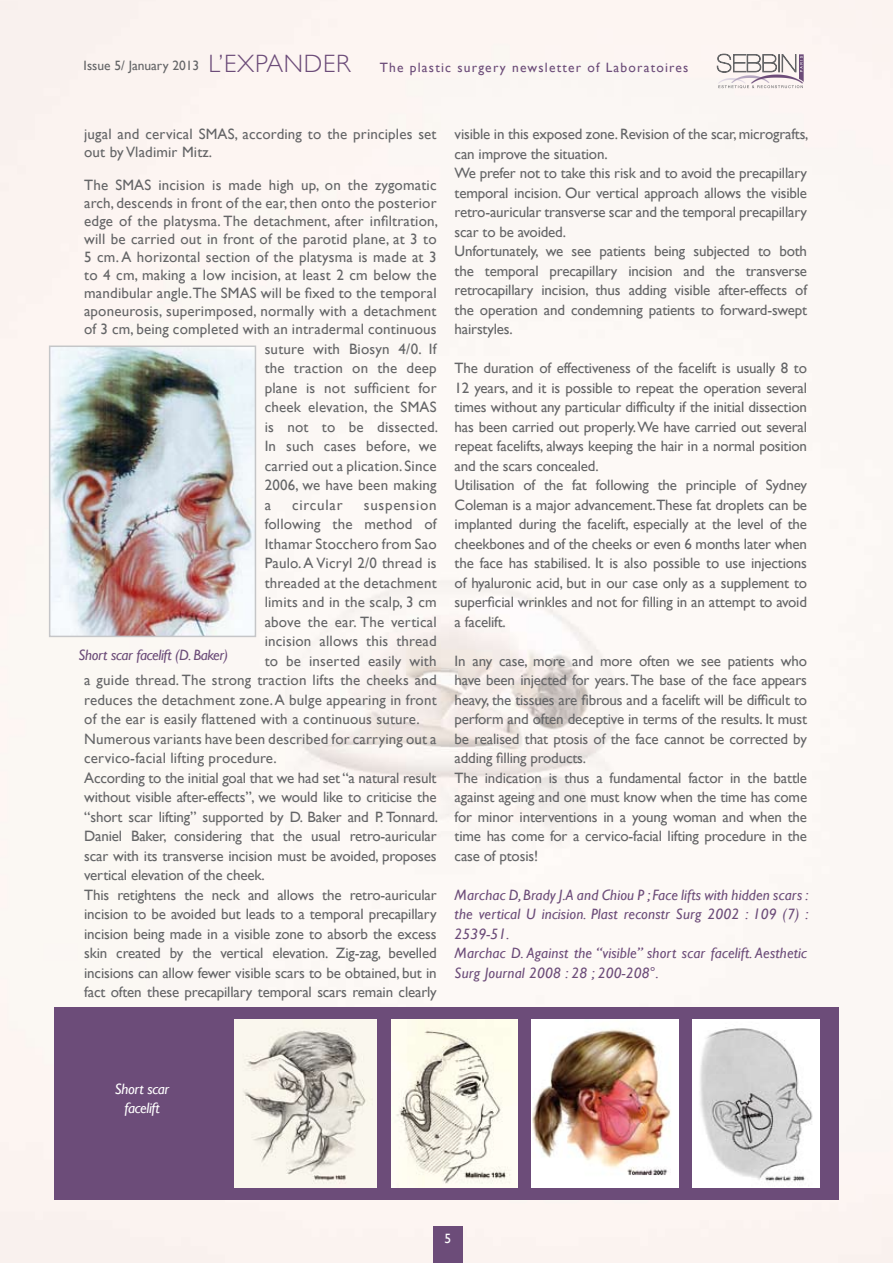
<style>
.page{position:relative;width:893px;height:1263px;background:#fbf7f4}
.page>*{position:absolute;margin:0;border:0;box-sizing:border-box;transform-origin:0 0}
.t1{font:15px/19.5px "Gill Sans";letter-spacing:-.01em;color:#646567}
.t2{font:15px/18px "Gill Sans";letter-spacing:.01em;color:#646567}
.t3{font:italic 15px/19.5px "Gill Sans";letter-spacing:.01em;color:#6c4c79}
.t4{font:italic 15px "Gill Sans";letter-spacing:-.02em;color:#6c4c79}
.t5{font:15px "Gill Sans";letter-spacing:.05em;color:#646567}
.t6{font:italic 15px/19.5px "Gill Sans";letter-spacing:-.02em;color:#fff;text-align:center}
.t7{font:13.5px "Gill Sans";letter-spacing:.09em;color:#6c4c79}
.t8{font:13.5px "Gill Sans";color:#646567}
.t9{font:13.5px "Gill Sans";color:#fff}
.s1{font-weight:300;font-size:25.05px}
</style>
<div class="page">
<div style="left:433px;top:1226px;width:29px;height:37px;background:#6c4c79"></div>
<div style="left:54px;top:1008px;width:785px;height:192px;background:#6c4c79"></div>
<img style="left:235px;top:1019px;width:141px;height:168px">
<img style="left:391px;top:1020px;width:126px;height:167px">
<img style="left:531px;top:1019px;width:147px;height:168px">
<img style="left:692px;top:1019px;width:127px;height:168px">
<img style="left:52px;top:348px;width:201px;height:286px">
<div style="left:49px;top:345px;width:207px;height:292px;border:2px solid #c5c6c8"></div>
<svg style="left:717px;top:54px;width:87px;height:34px"></svg>
<p class="t8" style="left:84px;top:58px;width:117px">Issue 5/ January 2013</p>
<p class="t7" style="left:208px;top:60px;width:482px"><span class="s1">L’EXPANDER</span> The plastic surgery newsletter of Laboratoires</p>
<p class="t2" style="left:84px;top:125px;width:354px">jugal and cervical SMAS, according to the principles set out by Vladimir Mitz.</p>
<p class="t1" style="left:84px;top:176px;width:355px;line-height:18px;text-align:justify">The SMAS incision is made high up, on the zygomatic arch, descends in front of the ear, then onto the posterior edge of the platysma. The detachment, after infiltration, will be carried out in front of the parotid plane, at 3 to 5 cm. A horizontal section of the platysma is made at 3 to 4 cm, making a low incision, at least 2 cm below the mandibular angle.The SMAS will be fixed to the temporal aponeurosis, superimposed, normally with a detachment of 3 cm, being completed with an intradermal continuous</p>
<p class="t1" style="left:265px;top:339px;width:175px;text-align:justify">suture with Biosyn 4/0. If the traction on the deep plane is not sufficient for cheek elevation, the SMAS is not to be dissected.<br>In such cases before, we carried out a plication. Since 2006, we have been making a</p>
<p class="t5" style="left:292px;top:496px;width:52px">circular</p>
<p class="t5" style="left:364px;top:496px;width:74px">suspension</p>
<p class="t2" style="left:265px;top:515px;width:173px">following the method of</p>
<p class="t2" style="left:265px;top:534px;width:173px">Ithamar Stocchero from Sao</p>
<p class="t2" style="left:265px;top:554px;width:173px">Paulo. A Vicryl 2/0 thread is</p>
<p class="t2" style="left:265px;top:573px;width:173px">threaded at the detachment</p>
<p class="t2" style="left:265px;top:593px;width:173px">limits and in the scalp, 3 cm</p>
<p class="t2" style="left:265px;top:612px;width:173px">above the ear. The vertical</p>
<p class="t2" style="left:265px;top:632px;width:173px">incision allows this thread</p>
<p class="t2" style="left:265px;top:651px;width:173px">to be inserted easily with</p>
<p class="t2" style="left:84px;top:671px;width:354px">a guide thread. The strong traction lifts the cheeks and</p>
<p class="t2" style="left:84px;top:690px;width:354px">reduces the detachment zone. A bulge appearing in front</p>
<p class="t2" style="left:84px;top:710px;width:337px">of the ear is easily flattened with a continuous suture.</p>
<p class="t2" style="left:84px;top:729px;width:354px">Numerous variants have been described for carrying out a</p>
<p class="t2" style="left:84px;top:749px;width:194px">cervico-facial lifting procedure.</p>
<p class="t1" style="left:84px;top:768px;width:354px">According to the initial goal that we had set “a natural result</p>
<p class="t1" style="left:84px;top:787px;width:354px">without visible after-effects”, we would like to criticise the</p>
<p class="t1" style="left:84px;top:807px;width:355px">“short scar lifting” supported by D. Baker and P. Tonnard.</p>
<p class="t1" style="left:84px;top:826px;width:354px">Daniel Baker, considering that the usual retro-auricular</p>
<p class="t1" style="left:84px;top:846px;width:354px">scar with its transverse incision must be avoided, proposes</p>
<p class="t1" style="left:84px;top:865px;width:182px">vertical elevation of the cheek.</p>
<p class="t1" style="left:84px;top:885px;width:354px">This retightens the neck and allows the retro-auricular</p>
<p class="t1" style="left:84px;top:904px;width:354px">incision to be avoided but leads to a temporal precapillary</p>
<p class="t1" style="left:84px;top:924px;width:354px">incision being made in a visible zone to absorb the excess</p>
<p class="t1" style="left:84px;top:943px;width:354px">skin created by the vertical elevation. Zig-zag, bevelled</p>
<p class="t1" style="left:84px;top:963px;width:354px">incisions can allow fewer visible scars to be obtained, but in</p>
<p class="t1" style="left:84px;top:982px;width:354px">fact often these precapillary temporal scars remain clearly</p>
<p class="t4" style="left:79px;top:647px;width:151px">Short scar facelift (D. Baker)</p>
<p class="t1" style="left:455px;top:124px;width:355px">visible in this exposed zone. Revision of the scar, micrografts, can improve the situation.<br>We prefer not to take this risk and to avoid the precapillary temporal incision. Our vertical approach allows the visible retro-auricular transverse scar and the temporal precapillary scar to be avoided.<br>Unfortunately, we see patients being subjected to both the temporal precapillary incision and the transverse retrocapillary incision, thus adding visible after-effects of the operation and condemning patients to forward-swept hairstyles.</p>
<p class="t1" style="left:455px;top:358px;width:354px">The duration of effectiveness of the facelift is usually 8 to 12 years, and it is possible to repeat the operation several times without any particular difficulty if the initial dissection has been carried out properly. We have carried out several repeat facelifts, always keeping the hair in a normal position and the scars concealed.<br>Utilisation of the fat following the principle of Sydney Coleman is a major advancement.These fat droplets can be implanted during the facelift, especially at the level of the cheekbones and of the cheeks or even 6 months later when the face has stabilised. It is also possible to use injections of hyaluronic acid, but in our case only as a supplement to superficial wrinkles and not for filling in an attempt to avoid a facelift.</p>
<p class="t1" style="left:455px;top:651px;width:354px">In any case, more and more often we see patients who have been injected for years. The base of the face appears heavy, the tissues are fibrous and a facelift will be difficult to perform and often deceptive in terms of the results. It must be realised that ptosis of the face cannot be corrected by adding filling products.<br>The indication is thus a fundamental factor in the battle against ageing and one must know when the time has come for minor interventions in a young woman and when the time has come for a cervico-facial lifting procedure in the case of ptosis!</p>
<p class="t3" style="left:455px;top:885px;width:355px">Marchac D, Brady J.A and Chiou P ; Face lifts with hidden scars : the vertical U incision. Plast reconstr Surg 2002 : 109 (7) :<br>2539-51.<br>Marchac D. Against the “visible” short scar facelift. Aesthetic Surg Journal 2008 : 28 ; 200-208°.</p>
<p class="t6" style="left:115px;top:1079px;width:56px">Short scar facelift</p>
<p class="t9" style="left:444px;top:1230px;width:8px">5</p>
</div>
